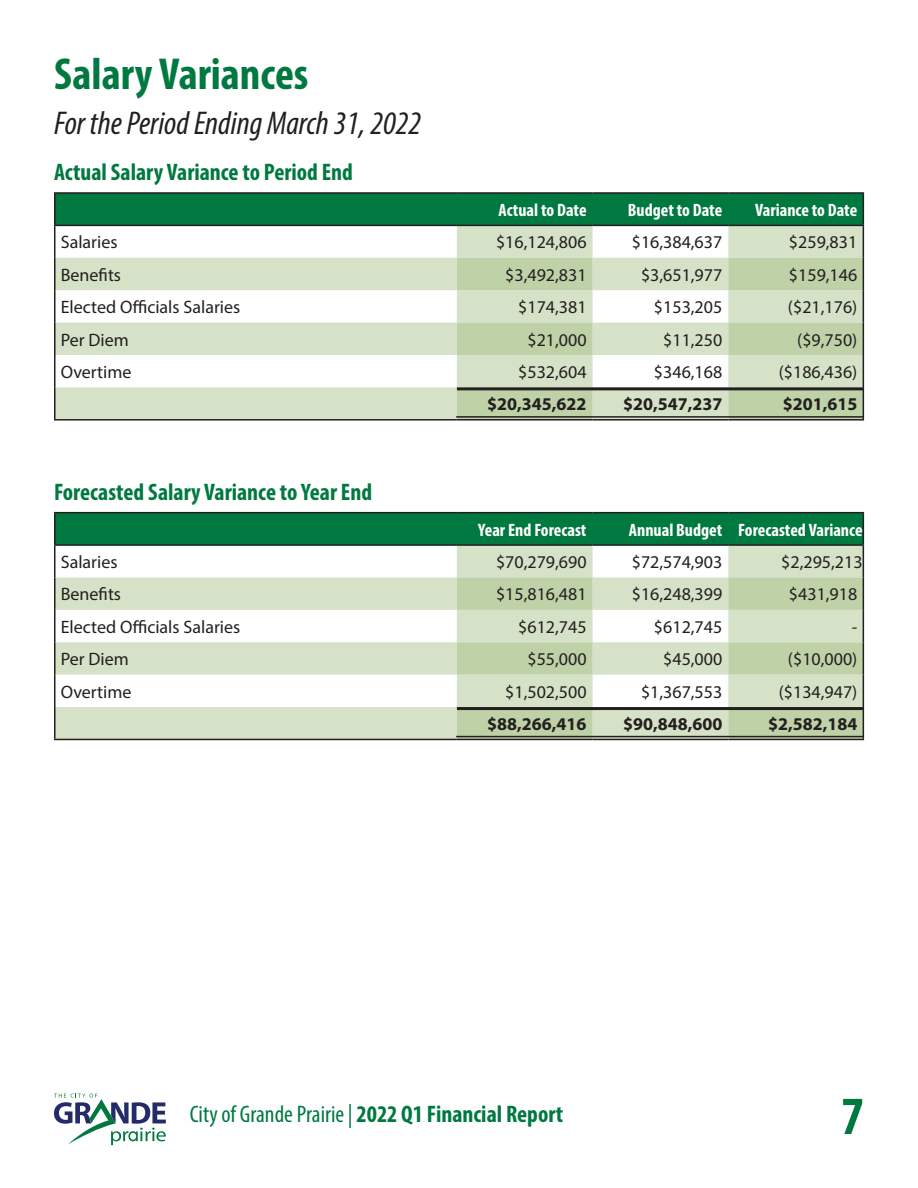
<style>
.page{position:relative;width:918px;height:1188px;background:#fff}
.page>*{position:absolute;margin:0;border:0;box-sizing:border-box;transform-origin:0 0}
.t1{font:700 condensed 54px "Myriad Pro";color:#007940}
.t2{font:700 condensed 45px "Myriad Pro";color:#007940}
.t3{font:italic condensed 33px "Myriad Pro";color:#231f20}
.t4{font:700 condensed 24px "Myriad Pro";color:#007940}
.t5{font:18px "Myriad Pro";color:#231f20}
.t6{font:700 condensed 18px "Myriad Pro";color:#fff}
.t7{font:700 18px "Myriad Pro";color:#231f20}
.s1{font-weight:400}
</style>
<div class="page">
<svg style="left:54px;top:1094px;width:112px;height:51px"></svg>
<div style="left:56px;top:194px;width:807px;height:31px;background:#007940"></div>
<svg style="left:56px;top:226px;width:807px;height:193px;fill:#d6e2c8"></svg>
<svg style="left:457px;top:258px;width:406px;height:161px;background:#d2dec2"></svg>
<hr style="left:54px;top:192px;width:403px;height:2px;background:#231f20">
<hr style="left:54px;top:194px;width:2px;height:31px;background:#231f20">
<hr style="left:457px;top:192px;width:136px;height:2px;background:#231f20">
<hr style="left:593px;top:192px;width:135px;height:2px;background:#231f20">
<hr style="left:728px;top:192px;width:136px;height:2px;background:#231f20">
<hr style="left:863px;top:194px;width:1px;height:31px;background:#231f20">
<hr style="left:54px;top:225px;width:403px;height:1px;background:#231f20">
<hr style="left:54px;top:226px;width:2px;height:32px;background:#231f20">
<hr style="left:457px;top:225px;width:136px;height:1px;background:#231f20">
<hr style="left:593px;top:225px;width:135px;height:1px;background:#231f20">
<hr style="left:728px;top:225px;width:136px;height:1px;background:#231f20">
<hr style="left:863px;top:226px;width:1px;height:32px;background:#231f20">
<hr style="left:54px;top:258px;width:2px;height:32px;background:#231f20">
<hr style="left:863px;top:258px;width:1px;height:32px;background:#231f20">
<hr style="left:54px;top:290px;width:2px;height:33px;background:#231f20">
<hr style="left:863px;top:290px;width:1px;height:33px;background:#231f20">
<hr style="left:54px;top:323px;width:2px;height:32px;background:#231f20">
<hr style="left:863px;top:323px;width:1px;height:32px;background:#231f20">
<hr style="left:54px;top:355px;width:2px;height:32px;background:#231f20">
<hr style="left:863px;top:355px;width:1px;height:32px;background:#231f20">
<hr style="left:54px;top:387px;width:2px;height:32px;background:#231f20">
<hr style="left:863px;top:387px;width:1px;height:32px;background:#231f20">
<hr style="left:54px;top:419px;width:403px;height:2px;background:#231f20">
<hr style="left:457px;top:419px;width:136px;height:2px;background:#231f20">
<hr style="left:593px;top:419px;width:135px;height:2px;background:#231f20">
<hr style="left:728px;top:419px;width:136px;height:2px;background:#231f20">
<hr style="left:456px;top:416px;width:408px;height:2px;background:#231f20">
<hr style="left:457px;top:387px;width:407px;height:3px;background:#231f20">
<div style="left:56px;top:513px;width:807px;height:31px;background:#007940"></div>
<svg style="left:56px;top:546px;width:807px;height:193px;fill:#d6e2c8"></svg>
<svg style="left:457px;top:577px;width:406px;height:162px;background:#d1dec2"></svg>
<hr style="left:54px;top:512px;width:403px;height:1px;background:#231f20">
<hr style="left:54px;top:513px;width:2px;height:31px;background:#231f20">
<hr style="left:457px;top:512px;width:136px;height:1px;background:#231f20">
<hr style="left:593px;top:512px;width:135px;height:1px;background:#231f20">
<hr style="left:728px;top:512px;width:136px;height:1px;background:#231f20">
<hr style="left:863px;top:513px;width:1px;height:31px;background:#231f20">
<hr style="left:54px;top:544px;width:403px;height:2px;background:#231f20">
<hr style="left:54px;top:546px;width:2px;height:31px;background:#231f20">
<hr style="left:457px;top:544px;width:136px;height:2px;background:#231f20">
<hr style="left:593px;top:544px;width:135px;height:2px;background:#231f20">
<hr style="left:728px;top:544px;width:136px;height:2px;background:#231f20">
<hr style="left:863px;top:546px;width:1px;height:31px;background:#231f20">
<hr style="left:54px;top:577px;width:2px;height:33px;background:#231f20">
<hr style="left:863px;top:577px;width:1px;height:33px;background:#231f20">
<hr style="left:54px;top:610px;width:2px;height:32px;background:#231f20">
<hr style="left:863px;top:610px;width:1px;height:32px;background:#231f20">
<hr style="left:54px;top:642px;width:2px;height:33px;background:#231f20">
<hr style="left:863px;top:642px;width:1px;height:33px;background:#231f20">
<hr style="left:54px;top:675px;width:2px;height:32px;background:#231f20">
<hr style="left:863px;top:675px;width:1px;height:32px;background:#231f20">
<hr style="left:54px;top:707px;width:2px;height:32px;background:#231f20">
<hr style="left:863px;top:707px;width:1px;height:32px;background:#231f20">
<hr style="left:54px;top:739px;width:403px;height:1px;background:#231f20">
<hr style="left:457px;top:739px;width:136px;height:1px;background:#231f20">
<hr style="left:593px;top:739px;width:135px;height:1px;background:#231f20">
<hr style="left:728px;top:739px;width:136px;height:1px;background:#231f20">
<hr style="left:456px;top:736px;width:408px;height:1px;background:#231f20">
<hr style="left:457px;top:707px;width:407px;height:3px;background:#231f20">
<p class="t2" style="left:54px;top:46px;width:256px">Salary Variances</p>
<p class="t3" style="left:54px;top:103px;width:369px">For the Period Ending March 31, 2022</p>
<p class="t4" style="left:54px;top:157px;width:300px">Actual Salary Variance to Period End</p>
<p class="t6" style="left:499px;top:199px;width:90px">Actual to Date</p>
<p class="t6" style="left:628px;top:199px;width:96px">Budget to Date</p>
<p class="t6" style="left:755px;top:199px;width:104px">Variance to Date</p>
<p class="t5" style="left:61px;top:231px;width:58px">Salaries</p>
<p class="t5" style="left:496px;top:231px;width:92px">$16,124,806</p>
<p class="t5" style="left:632px;top:231px;width:92px">$16,384,637</p>
<p class="t5" style="left:789px;top:231px;width:70px">$259,831</p>
<p class="t5" style="left:61px;top:264px;width:62px">Benefits</p>
<p class="t5" style="left:505px;top:264px;width:83px">$3,492,831</p>
<p class="t5" style="left:641px;top:264px;width:83px">$3,651,977</p>
<p class="t5" style="left:789px;top:264px;width:70px">$159,146</p>
<p class="t5" style="left:61px;top:296px;width:181px">Elected Officials Salaries</p>
<p class="t5" style="left:518px;top:296px;width:70px">$174,381</p>
<p class="t5" style="left:654px;top:296px;width:70px">$153,205</p>
<p class="t5" style="left:788px;top:296px;width:71px">($21,176)</p>
<p class="t5" style="left:61px;top:328px;width:70px">Per Diem</p>
<p class="t5" style="left:527px;top:328px;width:61px">$21,000</p>
<p class="t5" style="left:663px;top:328px;width:61px">$11,250</p>
<p class="t5" style="left:797px;top:328px;width:62px">($9,750)</p>
<p class="t5" style="left:61px;top:361px;width:72px">Overtime</p>
<p class="t5" style="left:518px;top:361px;width:70px">$532,604</p>
<p class="t5" style="left:654px;top:361px;width:70px">$346,168</p>
<p class="t5" style="left:779px;top:361px;width:80px">($186,436)</p>
<p class="t7" style="left:487px;top:393px;width:101px">$20,345,622</p>
<p class="t7" style="left:623px;top:393px;width:101px">$20,547,237</p>
<p class="t7" style="left:783px;top:393px;width:76px">$201,615</p>
<p class="t4" style="left:54px;top:477px;width:320px">Forecasted Salary Variance to Year End</p>
<p class="t6" style="left:478px;top:518px;width:110px">Year End Forecast</p>
<p class="t6" style="left:629px;top:518px;width:95px">Annual Budget</p>
<p class="t6" style="left:738px;top:518px;width:126px">Forecasted Variance</p>
<p class="t5" style="left:61px;top:551px;width:58px">Salaries</p>
<p class="t5" style="left:496px;top:551px;width:92px">$70,279,690</p>
<p class="t5" style="left:632px;top:551px;width:92px">$72,574,903</p>
<p class="t5" style="left:781px;top:551px;width:83px">$2,295,213</p>
<p class="t5" style="left:61px;top:583px;width:62px">Benefits</p>
<p class="t5" style="left:496px;top:583px;width:92px">$15,816,481</p>
<p class="t5" style="left:632px;top:583px;width:92px">$16,248,399</p>
<p class="t5" style="left:789px;top:583px;width:70px">$431,918</p>
<p class="t5" style="left:61px;top:616px;width:181px">Elected Officials Salaries</p>
<p class="t5" style="left:518px;top:616px;width:70px">$612,745</p>
<p class="t5" style="left:654px;top:616px;width:70px">$612,745</p>
<p class="t5" style="left:852px;top:616px;width:7px">-</p>
<p class="t5" style="left:61px;top:648px;width:70px">Per Diem</p>
<p class="t5" style="left:527px;top:648px;width:61px">$55,000</p>
<p class="t5" style="left:663px;top:648px;width:61px">$45,000</p>
<p class="t5" style="left:788px;top:648px;width:71px">($10,000)</p>
<p class="t5" style="left:61px;top:680px;width:72px">Overtime</p>
<p class="t5" style="left:505px;top:680px;width:83px">$1,502,500</p>
<p class="t5" style="left:641px;top:680px;width:83px">$1,367,553</p>
<p class="t5" style="left:779px;top:680px;width:80px">($134,947)</p>
<p class="t7" style="left:487px;top:712px;width:101px">$88,266,416</p>
<p class="t7" style="left:623px;top:712px;width:101px">$90,848,600</p>
<p class="t7" style="left:768px;top:712px;width:91px">$2,582,184</p>
<p class="t4" style="left:190px;top:1099px;width:375px"><span class="s1">City of Grande Prairie |</span> 2022 Q1 Financial Report</p>
<h1 class="t1" style="left:841px;top:1082px;width:25px">7</h1>
</div>
